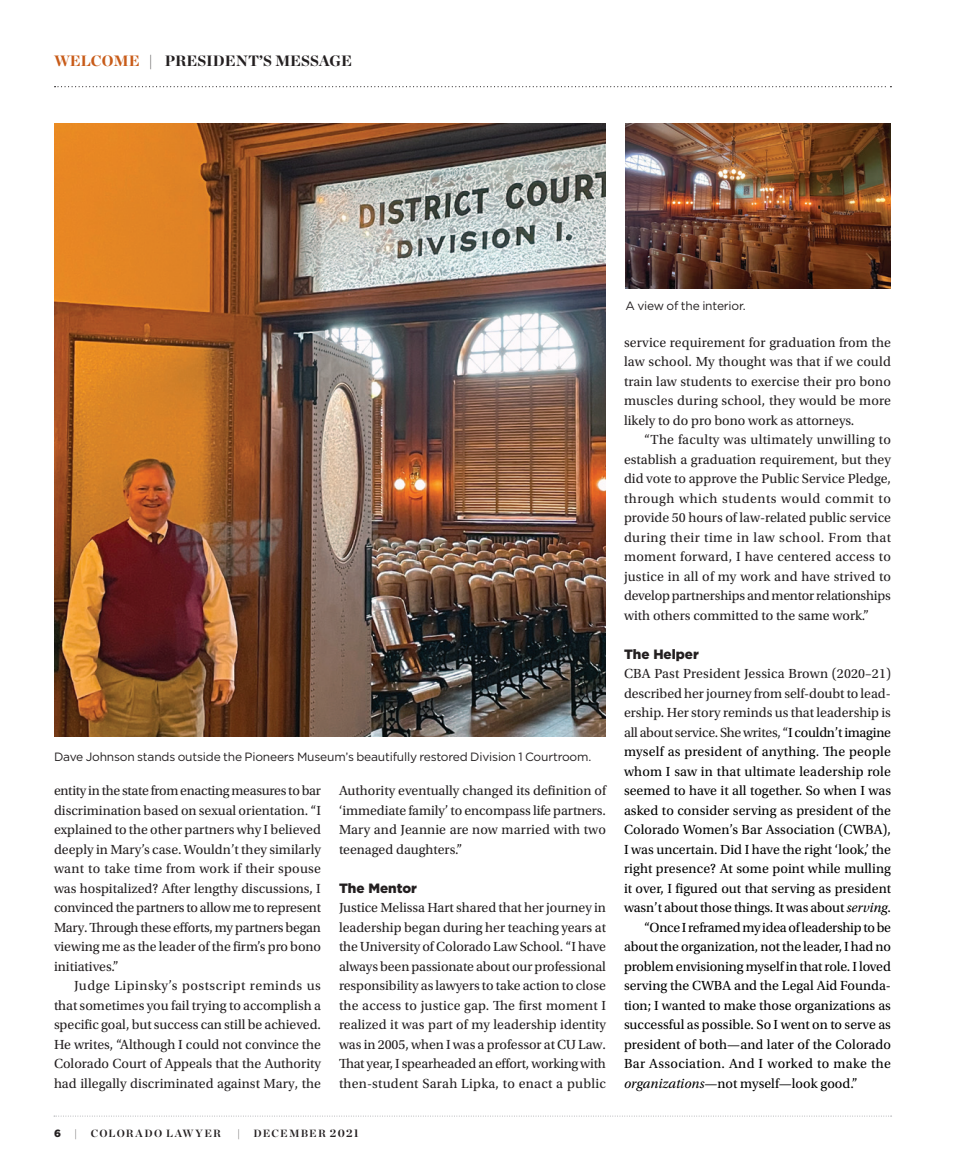
<style>
.page{position:relative;width:972px;height:1175px;background:#fff}
.page>*{position:absolute;margin:0;border:0;box-sizing:border-box;transform-origin:0 0}
.t1{font:900 15px "Chronicle Display";color:#231f20}
.Body_Text{font:13.8px/19.5px "Utopia Std";color:#231f20;text-align:justify}
.Body_Text-2{font:13.8px/19.5px "Utopia Std";color:#000;text-align:justify}
.Body_Subhead{font:900 13.5px "Gotham";color:#231f20}
.Photo_caption{font:12px "Gotham";letter-spacing:-.015em;color:#231f20}
.t2{font:700 10.5px "Chronicle Display";letter-spacing:.115em;color:#231f20}
.t3{font:900 10.5px "Gotham";color:#231f20}
.s1{color:#c85b18}
.s2{font-size:11.25px}
.s3{color:#231f20}
.s4{font-style:italic}
</style>
<div class="page">
<svg style="left:54px;top:1115px;width:838px;height:1px"></svg>
<svg style="left:55px;top:86px;width:836px;height:1px"></svg>
<img style="left:54px;top:123px;width:551px;height:613px">
<img style="left:626px;top:123px;width:265px;height:165px">
<p class="t1" style="left:54px;top:48px;width:300px"><span class="s1">WELCOME</span> | PRESIDENT’S MESSAGE</p>
<p class="Photo_caption" style="left:54px;top:749px;width:539px">Dave Johnson stands outside the Pioneers Museum’s beautifully restored Division 1 Courtroom.</p>
<p class="Body_Text" style="left:54px;top:781px;width:269px">entity in the state from enacting measures to bar discrimination based on sexual orientation. “I explained to the other partners why I believed deeply in Mary’s case. Wouldn’t they similarly want to take time from work if their spouse was hospitalized? After lengthy discussions, I convinced the partners to allow me to represent Mary. Through these efforts, my partners began viewing me as the leader of the firm’s pro bono initiatives.”</p>
<p class="Body_Text" style="left:54px;top:976px;width:269px;text-indent:20px">Judge Lipinsky’s postscript reminds us that sometimes you fail trying to accomplish a specific goal, but success can still be achieved.<br>He writes, “Although I could not convince the Colorado Court of Appeals that the Authority had illegally discriminated against Mary, the</p>
<p class="Body_Text" style="left:339px;top:781px;width:269px">Authority eventually changed its definition of ‘immediate family’ to encompass life partners.<br>Mary and Jeannie are now married with two teenaged daughters.”</p>
<p class="Body_Subhead" style="left:339px;top:878px;width:80px">The Mentor</p>
<p class="Body_Text" style="left:339px;top:898px;width:269px">Justice Melissa Hart shared that her journey in leadership began during her teaching years at the University of Colorado Law School. “I have always been passionate about our professional responsibility as lawyers to take action to close the access to justice gap. The first moment I realized it was part of my leadership identity was in 2005, when I was a professor at CU Law.<br>That year, I spearheaded an effort, working with then-student Sarah Lipka, to enact a public</p>
<p class="t3" style="left:54px;top:1126px;width:8px">6</p>
<p class="t2" style="left:74px;top:1125px;width:5px">|</p>
<p class="t2" style="left:91px;top:1125px;width:132px">COLORADO LAWYER</p>
<p class="t2" style="left:237px;top:1125px;width:5px">|</p>
<p class="t2" style="left:254px;top:1125px;width:107px">DECEMBER <span class="s2">2021</span></p>
<p class="Photo_caption" style="left:626px;top:298px;width:122px">A view of the interior.</p>
<p class="Body_Text" style="left:624px;top:333px;width:269px">service requirement for graduation from the law school. My thought was that if we could train law students to exercise their pro bono muscles during school, they would be more likely to do pro bono work as attorneys.</p>
<p class="Body_Text" style="left:624px;top:430px;width:269px;text-indent:20px">“The faculty was ultimately unwilling to establish a graduation requirement, but they did vote to approve the Public Service Pledge, through which students would commit to provide 50 hours of law-related public service during their time in law school. From that moment forward, I have centered access to justice in all of my work and have strived to develop partnerships and mentor relationships with others committed to the same work.”</p>
<p class="Body_Subhead" style="left:624px;top:644px;width:76px">The Helper</p>
<p class="Body_Text-2" style="left:624px;top:664px;width:269px"><span class="s3">CBA Past President Jessica Brown (2020–21) described her journey from self-doubt to lead&shy;ership. Her story reminds us that leadership is all about service. She writes, “</span>I couldn’t imagine myself as president of anything. The people whom I saw in that ultimate leadership role seemed to have it all together. So when I was asked to consider serving as president of the Colorado Women’s Bar Association (CWBA), I was uncertain. Did I have the right ‘look,’ the right presence? At some point while mulling it over, I figured out that serving as president wasn’t about those things. It was about <span class="s4">serving</span>.</p>
<p class="Body_Text-2" style="left:624px;top:918px;width:269px;text-indent:20px">“Once I reframed my idea of leadership to be about the organization, not the leader, I had no problem envisioning myself in that role. I loved serving the CWBA and the Legal Aid Founda&shy;tion; I wanted to make those organizations as successful as possible. So I went on to serve as president of both—and later of the Colorado Bar Association. And I worked to make the <span class="s4">organizations</span>—not myself—look good.”</p>
</div>
